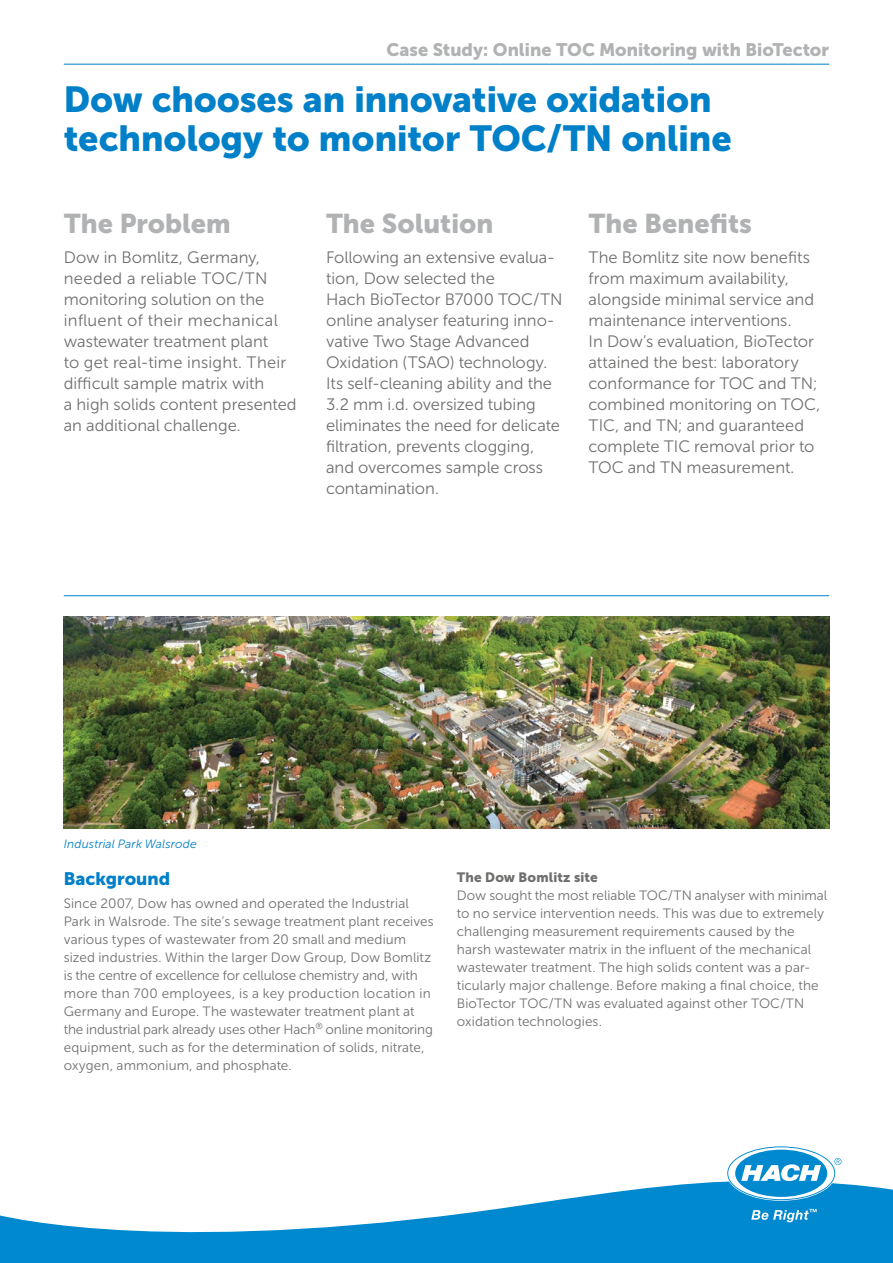
<style>
.page{position:relative;width:893px;height:1263px;background:#fff}
.page>*{position:absolute;margin:0;border:0;box-sizing:border-box;transform-origin:0 0}
.t1{font:36px/39px "Museo Sans Cyrl 900";letter-spacing:-.005em;color:#0080c8}
.t2{font:27px "Museo Sans Cyrl 900";color:#b1b2b3}
.t3{font:18px "Museo Sans Cyrl 900";color:#b1b2b3}
.t4{font:18px "Museo Sans Cyrl 900";color:#0080c8}
.t5{font:16.5px/21px "Museo Sans Cyrl 300";color:#6f6f6e}
.t6{font:13.5px/18px "Museo Sans Cyrl 300";letter-spacing:.005em;color:#6f6f6e}
.t7{font:13.5px "Museo Sans Cyrl 900";letter-spacing:.015em;color:#6f6f6e}
.t8{font:italic 12px "Museo Sans Cyrl 300";letter-spacing:.01em;color:#0080c8}
</style>
<div class="page">
<hr style="left:64px;top:64px;width:765px;height:1px;background:#0080c8">
<hr style="left:64px;top:595px;width:765px;height:1px;background:#0080c8">
<img style="left:64px;top:617px;width:765px;height:212px">
<svg style="left:0;top:1181px;width:893px;height:82px;fill:#0089cf"></svg>
<svg style="left:728px;top:1147px;width:113px;height:52px"></svg>
<svg style="left:751px;top:1209px;width:66px;height:13px"></svg>
<h3 class="t3" style="left:386px;top:39px;width:444px">Case Study: Online TOC Monitoring with BioTector</h3>
<h1 class="t1" style="left:64px;top:80px;width:669px">Dow chooses an innovative oxidation technology to monitor TOC/TN online</h1>
<h2 class="t2" style="left:64px;top:208px;width:168px">The Problem</h2>
<p class="t5" style="left:64px;top:247px;width:234px">Dow in Bomlitz, Germany, needed a reliable TOC/TN monitoring solution on the influent of their mechanical wastewater treatment plant<br>to get real-time insight. Their difficult sample matrix with<br>a high solids content presented an additional challenge.</p>
<h2 class="t2" style="left:326px;top:208px;width:169px">The Solution</h2>
<p class="t5" style="left:326px;top:247px;width:238px">Following an extensive evalua&shy;tion, Dow selected the<br>Hach BioTector B7000 TOC/TN online analyser featuring inno&shy;vative Two Stage Advanced<br>Oxidation (TSAO) technology.<br>Its self-cleaning ability and the<br>3.2 mm i.d. oversized tubing eliminates the need for delicate filtration, prevents clogging, and overcomes sample cross contamination.</p>
<h2 class="t2" style="left:589px;top:208px;width:165px">The Benefits</h2>
<p class="t5" style="left:589px;top:247px;width:233px">The Bomlitz site now benefits from maximum availability, alongside minimal service and maintenance interventions.<br>In Dow’s evaluation, BioTector attained the best: laboratory conformance for TOC and TN; combined monitoring on TOC,<br>TIC, and TN; and guaranteed complete TIC removal prior to<br>TOC and TN measurement.</p>
<p class="t8" style="left:64px;top:837px;width:134px">Industrial Park Walsrode</p>
<h3 class="t4" style="left:64px;top:869px;width:108px">Background</h3>
<p class="t6" style="left:64px;top:894px;width:371px">Since 2007, Dow has owned and operated the Industrial Park in Walsrode. The site’s sewage treatment plant receives various types of wastewater from 20 small and medium sized industries. Within the larger Dow Group, Dow Bomlitz is the centre of excellence for cellulose chemistry and, with more than 700 employees, is a key production location in Germany and Europe. The wastewater treatment plant at the industrial park already uses other Hach<sup>®</sup> online monitoring equipment, such as for the determination of solids, nitrate, oxygen, ammonium, and phosphate.</p>
<p class="t7" style="left:457px;top:869px;width:143px">The Dow Bomlitz site</p>
<p class="t6" style="left:457px;top:886px;width:372px">Dow sought the most reliable TOC/TN analyser with minimal to no service intervention needs. This was due to extremely challenging measurement requirements caused by the harsh wastewater matrix in the influent of the mechanical wastewater treatment. The high solids content was a par&shy;ticularly major challenge. Before making a final choice, the BioTector TOC/TN was evaluated against other TOC/TN oxidation technologies.</p>
</div>
